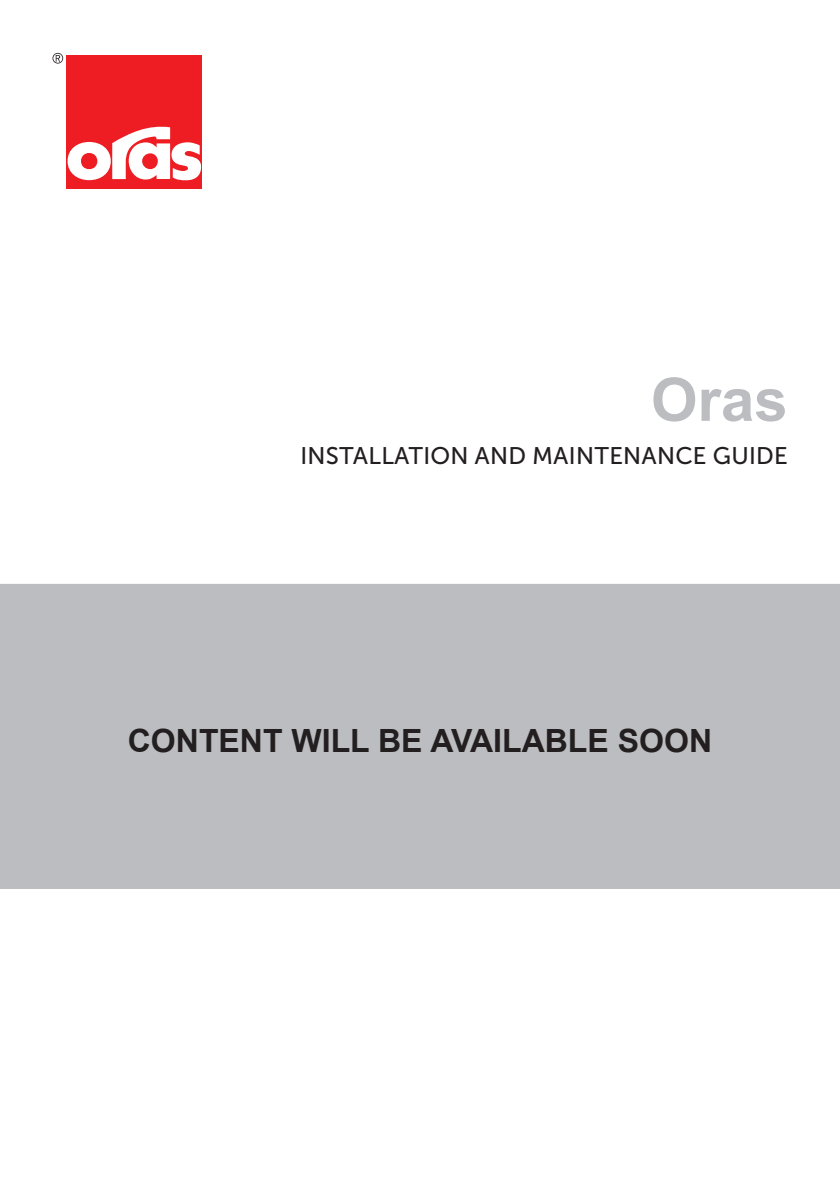
<style>
.page{position:relative;width:840px;height:1191px;background:#fff}
.page>*{position:absolute;margin:0;border:0;box-sizing:border-box;transform-origin:0 0}
.t1{font:700 60px "Arial";color:#bcbdc0}
.t2{font:700 32px "Arial";color:#231f20}
.t3{font:24px "Museo Sans Cyrl 500";letter-spacing:.01em;color:#231f20}
</style>
<div class="page">
<div style="left:4px;top:588px;width:831px;height:297px;background:#bcbdc0"></div>
<div style="left:0;top:584px;width:839px;height:305px;border:8px solid #bcbdc0"></div>
<div style="left:67px;top:55px;width:135px;height:134px;background:#ee1d23"></div>
<svg style="left:67px;top:126px;width:134px;height:54px"></svg>
<svg style="left:52px;top:53px;width:11px;height:11px"></svg>
<h1 class="t1" style="left:650px;top:360px;width:138px">Oras</h1>
<p class="t3" style="left:300px;top:442px;width:488px">INSTALLATION AND MAINTENANCE GUIDE</p>
<h2 class="t2" style="left:128px;top:720px;width:585px">CONTENT WILL BE AVAILABLE SOON</h2>
</div>
